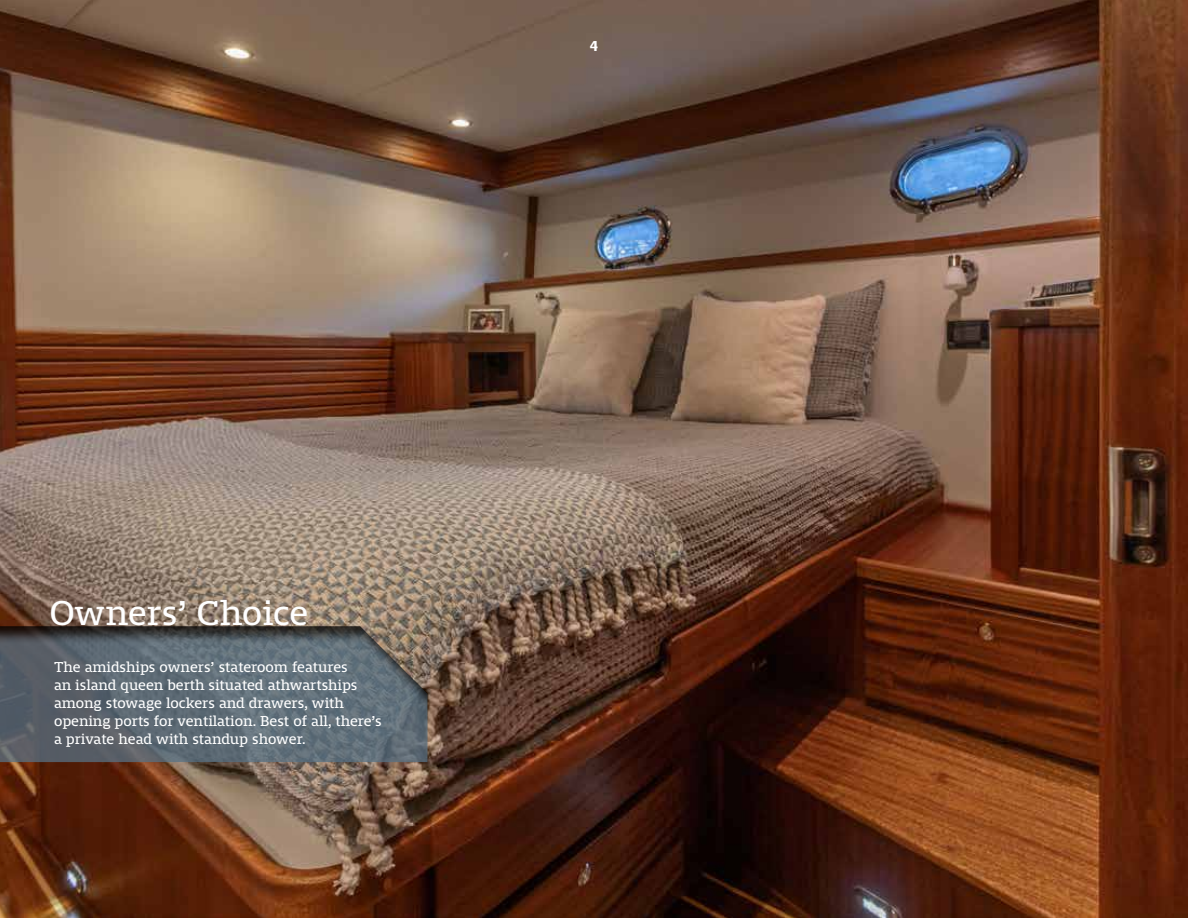
<style>
.page{position:relative;width:1188px;height:918px;background:#fff}
.page>*{position:absolute;margin:0;border:0;box-sizing:border-box;transform-origin:0 0}
.t1{font:36px "Mislab Std";color:#fff}
.t2{font:15px/18px "Mislab Std";color:#fff}
.t3{font:700 15px "Mislab Std";color:#fff}
</style>
<div class="page">
<img style="left:0;top:0;width:1188px;height:918px">
<svg style="left:0;top:625px;width:429px;height:138px;background:#5d666d"></svg>
<p class="t3" style="left:590px;top:39px;width:10px">4</p>
<h1 class="t1" style="left:50px;top:595px;width:260px">Owners’ Choice</h1>
<p class="t2" style="left:54px;top:658px;width:329px">The amidships owners’ stateroom features<br>an island queen berth situated athwartships among stowage lockers and drawers, with opening ports for ventilation. Best of all, there’s a private head with standup shower.</p>
</div>
